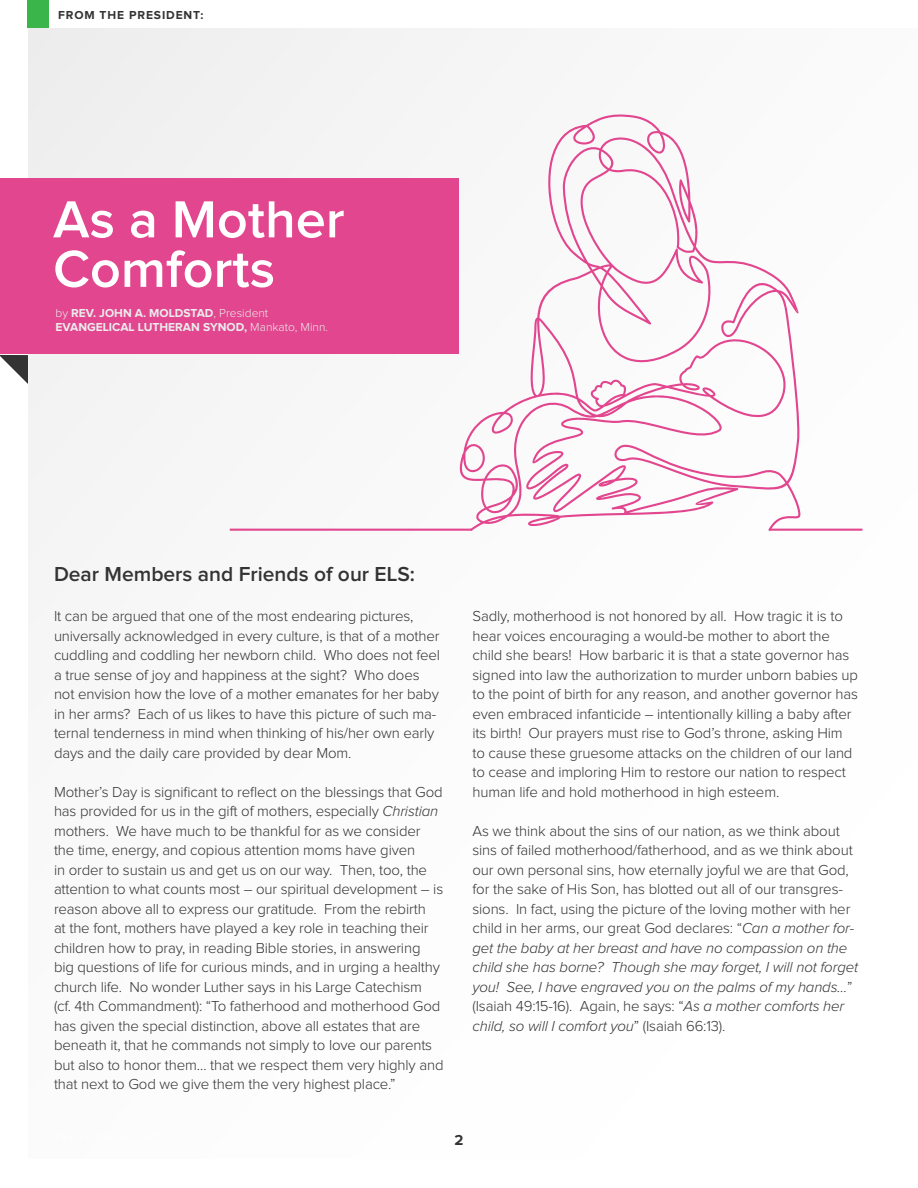
<style>
.page{position:relative;width:918px;height:1188px;background:#fff}
.page>*{position:absolute;margin:0;border:0;box-sizing:border-box;transform-origin:0 0}
.t1{font:600 54px/49.5px "Proxima Nova";color:#fff}
.t2{font:600 21px "Proxima Nova";color:#333}
.t3{font:300 15px/19.5px "Proxima Nova";letter-spacing:-.01em;color:#333}
.t4{font:700 15px "Proxima Nova";color:#333}
.t5{font:700 12px/14.4px "Proxima Nova";color:#ececec}
.t6{font:700 12px "Proxima Nova";letter-spacing:.075em;color:#333}
.s1{font-weight:300}
.s2{font-style:italic}
</style>
<div class="page">
<svg style="left:0;top:355px;width:28px;height:29px"></svg>
<div style="left:28px;top:0;width:21px;height:28px;background:#39b54a"></div>
<div style="left:0;top:178px;width:459px;height:176px;background:#e1468f"></div>
<svg style="left:230px;top:529px;width:227px;height:2px"></svg>
<svg style="left:801px;top:529px;width:61px;height:2px"></svg>
<svg style="left:457px;top:114px;width:344px;height:417px"></svg>
<p class="t6" style="left:58px;top:10px;width:147px">FROM THE PRESIDENT:</p>
<h1 class="t1" style="left:53px;top:197px;width:293px">As a Mother<br>Comforts</h1>
<p class="t5" style="left:56px;top:306px;width:274px"><span class="s1">by</span> REV. JOHN A. MOLDSTAD<span class="s1">, President<br></span>EVANGELICAL LUTHERAN SYNOD, <span class="s1">Mankato, Minn.</span></p>
<h2 class="t2" style="left:54px;top:564px;width:362px">Dear Members and Friends of our ELS:</h2>
<p class="t3" style="left:54px;top:607px;width:388px">It can be argued that one of the most endearing pictures, universally acknowledged in every culture, is that of a mother cuddling and coddling her newborn child. Who does not feel a true sense of joy and happiness at the sight? Who does not envision how the love of a mother emanates for her baby in her arms? Each of us likes to have this picture of such ma&shy;ternal tenderness in mind when thinking of his/her own early days and the daily care provided by dear Mom.</p>
<p class="t3" style="left:54px;top:783px;width:391px">Mother’s Day is significant to reflect on the blessings that God has provided for us in the gift of mothers, especially <span class="s2">Christian </span>mothers. We have much to be thankful for as we consider the time, energy, and copious attention moms have given<br>in order to sustain us and get us on our way. Then, too, the attention to what counts most – our spiritual development – is reason above all to express our gratitude. From the rebirth<br>at the font, mothers have played a key role in teaching their children how to pray, in reading Bible stories, in answering big questions of life for curious minds, and in urging a healthy church life. No wonder Luther says in his Large Catechism<br>(cf. 4th Commandment): “To fatherhood and motherhood God has given the special distinction, above all estates that are beneath it, that he commands not simply to love our parents but also to honor them… that we respect them very highly and that next to God we give them the very highest place.”</p>
<p class="t3" style="left:472px;top:607px;width:387px">Sadly, motherhood is not honored by all. How tragic it is to hear voices encouraging a would-be mother to abort the child she bears! How barbaric it is that a state governor has signed into law the authorization to murder unborn babies up to the point of birth for any reason, and another governor has even embraced infanticide – intentionally killing a baby after its birth! Our prayers must rise to God’s throne, asking Him to cause these gruesome attacks on the children of our land to cease and imploring Him to restore our nation to respect human life and hold motherhood in high esteem.</p>
<p class="t3" style="left:472px;top:822px;width:387px">As we think about the sins of our nation, as we think about sins of failed motherhood/fatherhood, and as we think about our own personal sins, how eternally joyful we are that God, for the sake of His Son, has blotted out all of our transgres&shy;sions. In fact, using the picture of the loving mother with her child in her arms, our great God declares: “<span class="s2">Can a mother for&shy;get the baby at her breast and have no compassion on the child she has borne? Though she may forget, I will not forget you! See, I have engraved you on the palms of my hands…</span>” (Isaiah 49:15-16). Again, he says: “<span class="s2">As a mother comforts her child, so will I comfort you</span>” (Isaiah 66:13).</p>
<p class="t4" style="left:455px;top:1133px;width:10px">2</p>
</div>
